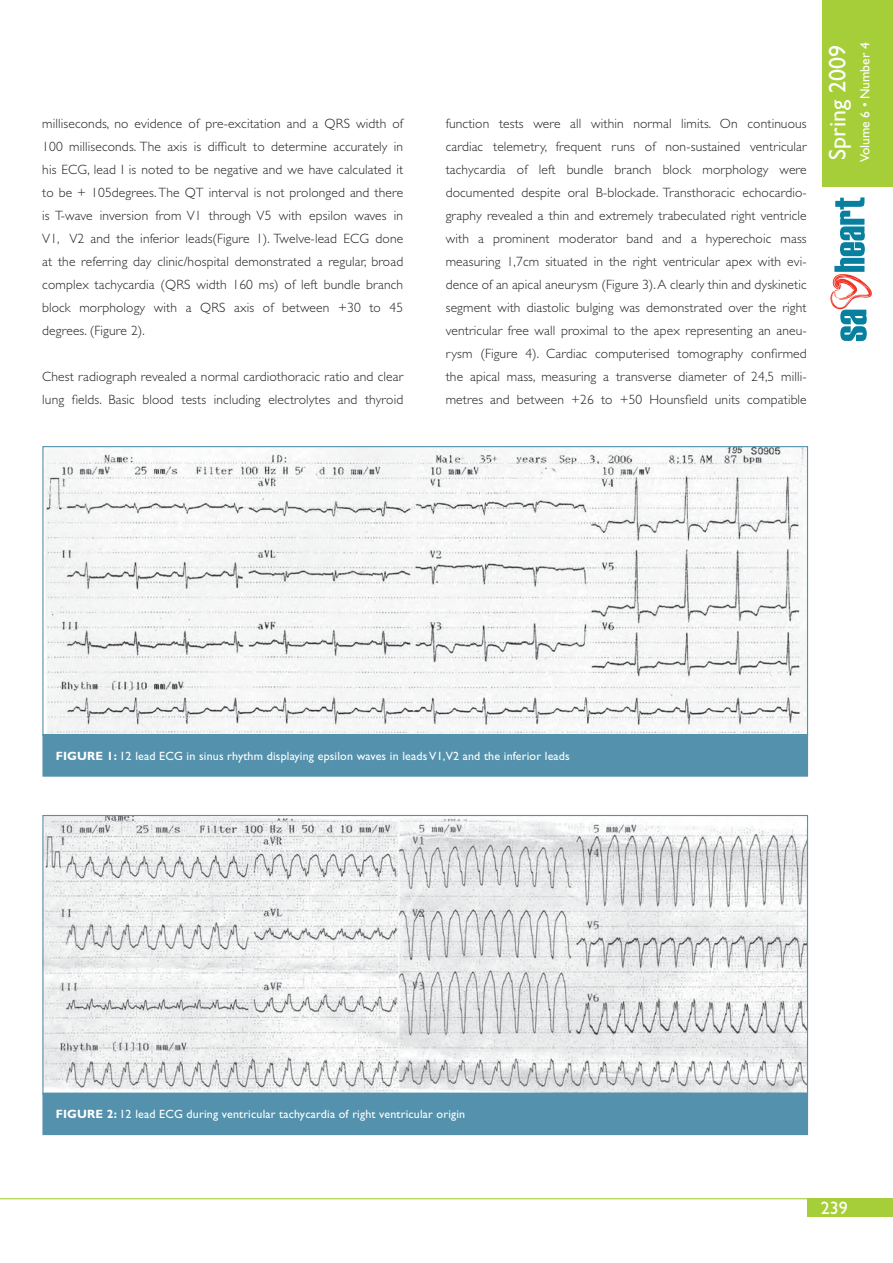
<style>
.page{position:relative;width:893px;height:1263px;background:#fff}
.page>*{position:absolute;margin:0;border:0;box-sizing:border-box;transform-origin:0 0}
.t1{font:24px "Gill Sans Std";color:#fff}
.t2{font:18px "Gill Sans Std";color:#fff}
.t3{font:300 13.5px/23px "Gill Sans Std";letter-spacing:.01em;color:#231f20;text-align:justify}
.t4{font:13.5px "Gill Sans Std";letter-spacing:-.005em;color:#fff}
.t5{font:12px "Gill Sans Std";letter-spacing:.015em;color:#fff}
.s1{font-weight:700}
</style>
<div class="page">
<div style="left:808px;top:1198px;width:85px;height:19px;background:#a6ce39"></div>
<div style="left:822px;top:0;width:71px;height:186px;background:#a6ce39"></div>
<svg style="left:830px;top:197px;width:42px;height:144px"></svg>
<hr style="left:0;top:1198px;width:827px;height:1px;background:#a6ce39">
<img style="left:44px;top:448px;width:762px;height:286px">
<div style="left:43px;top:735px;width:764px;height:41px;background:#5491ac"></div>
<div style="left:42px;top:734px;width:766px;height:43px;border:1px solid #5491ac"></div>
<img style="left:44px;top:817px;width:762px;height:276px">
<div style="left:43px;top:1093px;width:764px;height:42px;background:#5491ac"></div>
<p class="t3" style="left:42px;top:114px;width:362px">milliseconds, no evidence of pre-excitation and a QRS width of 100 milliseconds. The axis is difficult to determine accurately in his ECG, lead I is noted to be negative and we have calculated it to be + 105degrees. The QT interval is not prolonged and there is T-wave inversion from V1 through V5 with epsilon waves in V1, V2 and the inferior leads(Figure 1). Twelve-lead ECG done at the referring day clinic/hospital demonstrated a regular, broad complex tachycardia (QRS width 160 ms) of left bundle branch block morphology with a QRS axis of between +30 to 45 degrees. (Figure 2).</p>
<p class="t3" style="left:42px;top:366px;width:362px">Chest radiograph revealed a normal cardiothoracic ratio and clear lung fields. Basic blood tests including electrolytes and thyroid</p>
<p class="t3" style="left:446px;top:114px;width:362px">function tests were all within normal limits. On continuous cardiac telemetry, frequent runs of non-sustained ventricular tachycardia of left bundle branch block morphology were documented despite oral B-blockade. Transthoracic echocardio&shy;graphy revealed a thin and extremely trabeculated right ventricle with a prominent moderator band and a hyperechoic mass measuring 1,7cm situated in the right ventricular apex with evi&shy;dence of an apical aneurysm (Figure 3). A clearly thin and dyskinetic segment with diastolic bulging was demonstrated over the right ventricular free wall proximal to the apex representing an aneu&shy;rysm (Figure 4). Cardiac computerised tomography confirmed the apical mass, measuring a transverse diameter of 24,5 milli&shy;metres and between +26 to +50 Hounsfield units compatible</p>
<h1 class="t1" style="left:828px;top:160px;width:116px;rotate:-90deg">Spring 2009</h1>
<p class="t4" style="left:860px;top:162px;width:121px;rotate:-90deg">Volume 6 • Number 4</p>
<p class="t5" style="left:56px;top:751px;width:516px"><span class="s1">FIGURE 1:</span> 12 lead ECG in sinus rhythm displaying epsilon waves in leads V1,V2 and the inferior leads</p>
<p class="t5" style="left:56px;top:1109px;width:411px"><span class="s1">FIGURE 2:</span> 12 lead ECG during ventricular tachycardia of right ventricular origin</p>
<h2 class="t2" style="left:821px;top:1201px;width:28px">239</h2>
</div>
